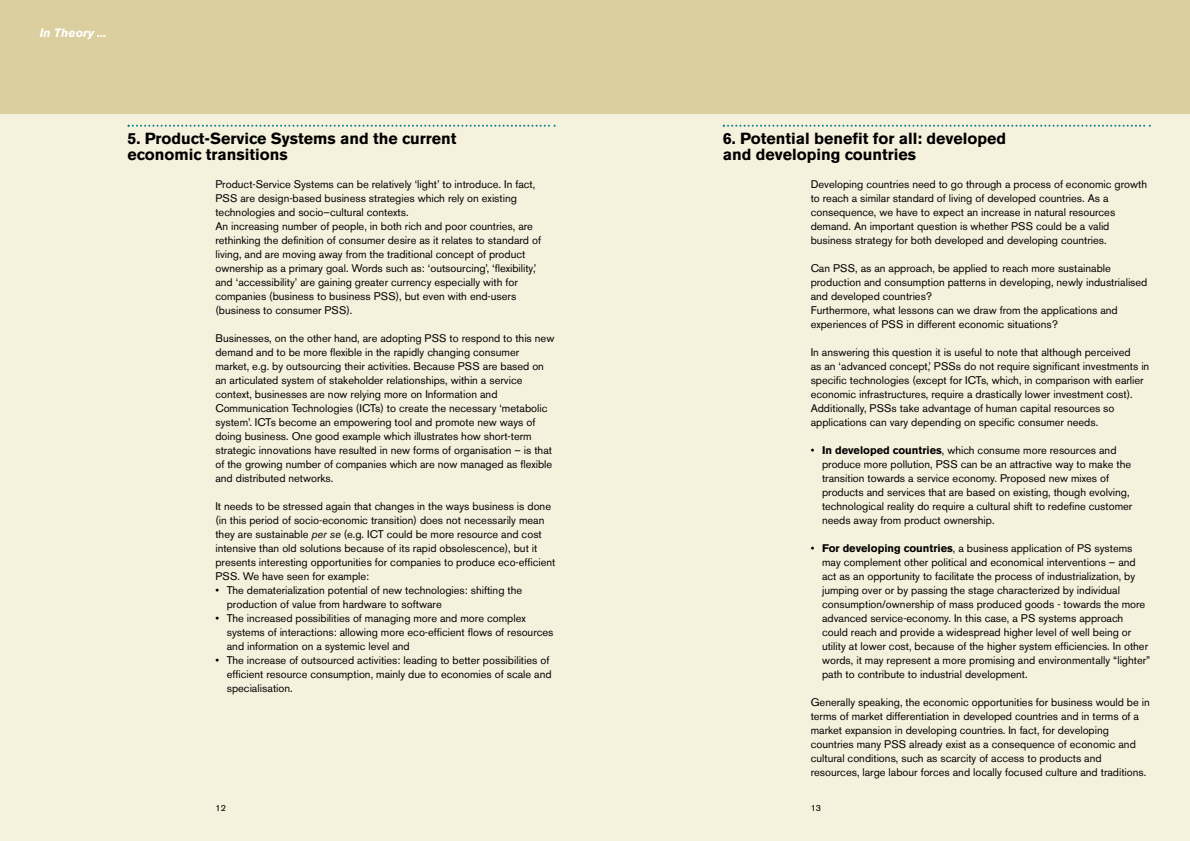
<style>
.page{position:relative;width:1190px;height:841px;background:#f6f1dc}
.page>*{position:absolute;margin:0;border:0;box-sizing:border-box;transform-origin:0 0}
.t1{font:700 16px/16px "Akzidenz Grotesk BE";color:#000}
.t2{font:italic 700 12px "Akzidenz Grotesk BE";color:#fff}
.t3{font:11px/14px "Akzidenz Grotesk BE";color:#000}
.t4{font:9px "Akzidenz Grotesk BE";color:#000}
.s1{font-style:italic}
.s2{font-weight:700}
</style>
<div class="page">
<div style="left:0;top:0;width:1190px;height:113px;background:#dbcf9f"></div>
<svg style="left:128px;top:125px;width:428px;height:2px"></svg>
<svg style="left:723px;top:125px;width:428px;height:2px"></svg>
<p class="t2" style="left:40px;top:28px;width:68px">In Theory ...</p>
<h1 class="t1" style="left:128px;top:132px;width:330px">5. Product-Service Systems and the current economic transitions</h1>
<p class="t3" style="left:215px;top:178px;width:327px">Product-Service Systems can be relatively ‘light’ to introduce. In fact, PSS are design-based business strategies which rely on existing technologies and socio–cultural contexts.<br>An increasing number of people, in both rich and poor countries, are rethinking the definition of consumer desire as it relates to standard of living, and are moving away from the traditional concept of product ownership as a primary goal. Words such as: ‘outsourcing’, ‘flexibility,’ and ‘accessibility’ are gaining greater currency especially with for companies (business to business PSS), but even with end-users (business to consumer PSS).</p>
<p class="t3" style="left:215px;top:332px;width:340px">Businesses, on the other hand, are adopting PSS to respond to this new demand and to be more flexible in the rapidly changing consumer market, e.g. by outsourcing their activities. Because PSS are based on an articulated system of stakeholder relationships, within a service context, businesses are now relying more on Information and Communication Technologies (ICTs) to create the necessary ‘metabolic system’. ICTs become an empowering tool and promote new ways of doing business. One good example which illustrates how short-term strategic innovations have resulted in new forms of organisation – is that of the growing number of companies which are now managed as flexible and distributed networks.</p>
<p class="t3" style="left:215px;top:500px;width:342px">It needs to be stressed again that changes in the ways business is done (in this period of socio-economic transition) does not necessarily mean they are sustainable <span class="s1">per se</span> (e.g. ICT could be more resource and cost intensive than old solutions because of its rapid obsolescence), but it presents interesting opportunities for companies to produce eco-efficient PSS. We have seen for example:</p>
<p class="t3" style="left:227px;top:584px;width:297px;text-indent:-11px">• The dematerialization potential of new technologies: shifting the production of value from hardware to software</p>
<p class="t3" style="left:227px;top:612px;width:328px;text-indent:-11px">• The increased possibilities of managing more and more complex systems of interactions: allowing more eco-efficient flows of resources and information on a systemic level and</p>
<p class="t3" style="left:227px;top:654px;width:326px;text-indent:-11px">• The increase of outsourced activities: leading to better possibilities of efficient resource consumption, mainly due to economies of scale and specialisation.</p>
<h1 class="t1" style="left:723px;top:132px;width:285px">6. Potential benefit for all: developed and developing countries</h1>
<p class="t3" style="left:811px;top:178px;width:338px">Developing countries need to go through a process of economic growth to reach a similar standard of living of developed countries. As a consequence, we have to expect an increase in natural resources demand. An important question is whether PSS could be a valid business strategy for both developed and developing countries.</p>
<p class="t3" style="left:811px;top:262px;width:338px">Can PSS, as an approach, be applied to reach more sustainable production and consumption patterns in developing, newly industrialised and developed countries?<br>Furthermore, what lessons can we draw from the applications and experiences of PSS in different economic situations?</p>
<p class="t3" style="left:811px;top:346px;width:340px">In answering this question it is useful to note that although perceived<br>as an ‘advanced concept,’ PSSs do not require significant investments in specific technologies (except for ICTs, which, in comparison with earlier economic infrastructures, require a drastically lower investment cost).<br>Additionally, PSSs take advantage of human capital resources so applications can vary depending on specific consumer needs.</p>
<p class="t3" style="left:822px;top:444px;width:312px;text-indent:-11px">• <span class="s2">In developed countries</span>, which consume more resources and produce more pollution, PSS can be an attractive way to make the transition towards a service economy. Proposed new mixes of products and services that are based on existing, though evolving, technological reality do require a cultural shift to redefine customer needs away from product ownership.</p>
<p class="t3" style="left:822px;top:542px;width:330px;text-indent:-11px">• <span class="s2">For developing countries</span>, a business application of PS systems may complement other political and economical interventions – and act as an opportunity to facilitate the process of industrialization, by jumping over or by passing the stage characterized by individual consumption/ownership of mass produced goods - towards the more advanced service-economy. In this case, a PS systems approach could reach and provide a widespread higher level of well being or utility at lower cost, because of the higher system efficiencies. In other words, it may represent a more promising and environmentally “lighter” path to contribute to industrial development.</p>
<p class="t3" style="left:811px;top:696px;width:341px">Generally speaking, the economic opportunities for business would be in terms of market differentiation in developed countries and in terms of a market expansion in developing countries. In fact, for developing countries many PSS already exist as a consequence of economic and cultural conditions, such as scarcity of access to products and resources, large labour forces and locally focused culture and traditions.</p>
<p class="t4" style="left:215px;top:805px;width:12px">12</p>
<p class="t4" style="left:811px;top:805px;width:12px">13</p>
</div>
